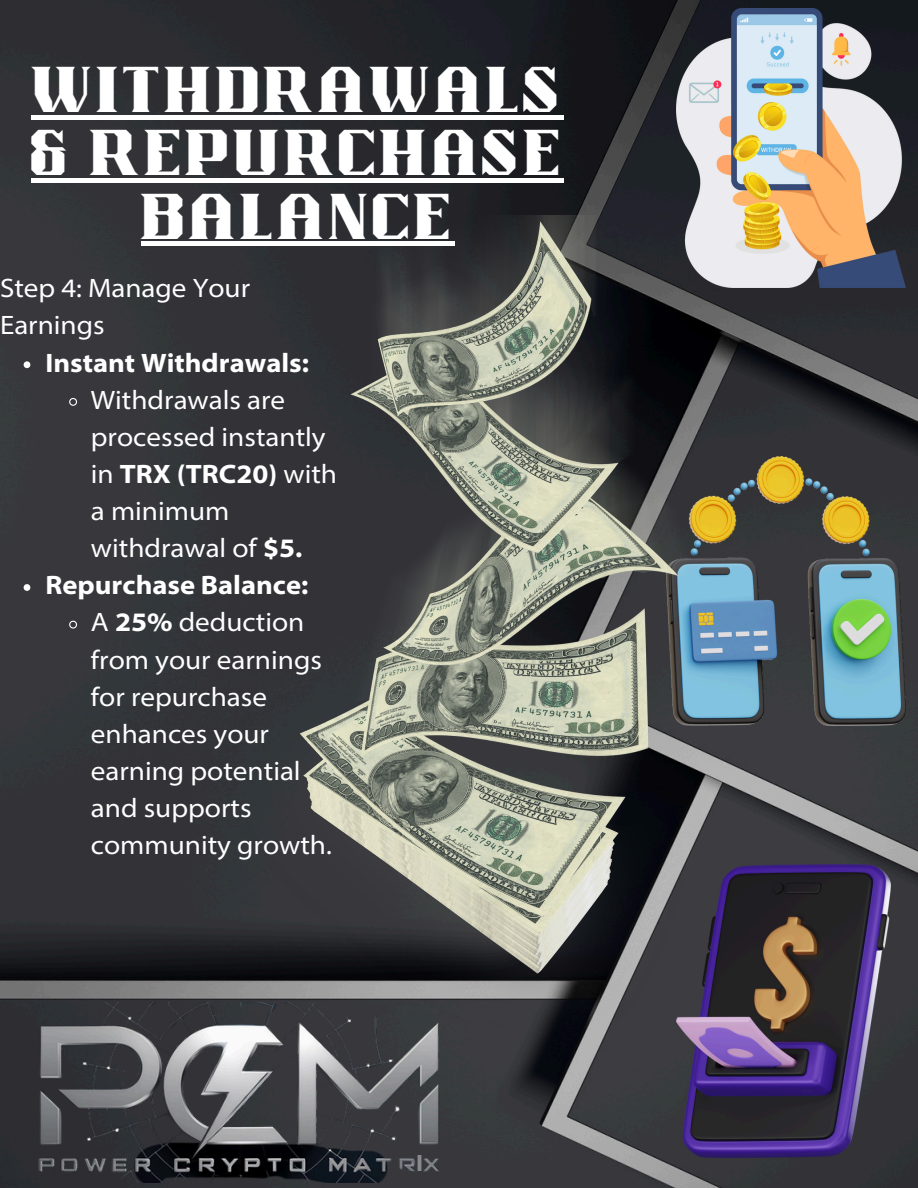
<style>
.page{position:relative;width:918px;height:1188px;background:#fff}
.page>*{position:absolute;margin:0;border:0;box-sizing:border-box;transform-origin:0 0}
.t1{font:45.15px/63.2px "Bisdak";color:#fff;text-align:center}
.t2{font:semi-expanded 26.7px/37.2px "Myriad Pro";color:#fff}
.t3{font:700 semi-expanded 26.7px "Myriad Pro";color:#fff}
.t4{font:700 semi-expanded 23.7px "Myriad Pro";color:#898a8e}
.s1{font-weight:700}
</style>
<div class="page">
<img style="left:0;top:0;width:918px;height:1188px">
<img style="left:676px;top:9px;width:230px;height:279px">
<img style="left:676px;top:864px;width:214px;height:294px">
<img style="left:699px;top:457px;width:207px;height:268px">
<img style="left:12px;top:1002px;width:481px;height:180px">
<img style="left:219px;top:216px;width:480px;height:812px">
<svg style="left:24px;top:361px;width:6px;height:7px"></svg>
<svg style="left:68px;top:397px;width:10px;height:10px"></svg>
<svg style="left:24px;top:584px;width:6px;height:7px"></svg>
<svg style="left:68px;top:620px;width:10px;height:9px"></svg>
<hr style="left:31px;top:115px;width:533px;height:4px;background:#fff">
<hr style="left:31px;top:178px;width:533px;height:4px;background:#fff">
<hr style="left:141px;top:242px;width:314px;height:4px;background:#fff">
<p class="t1" style="left:31px;top:65px;width:534px">WITHDRAWALS &amp; REPURCHASE<br>BALANCE</p>
<p class="t2" style="left:0;top:272px;width:252px">Step 4: Manage Your<br>Earnings</p>
<p class="t3" style="left:45px;top:351px;width:265px">Instant Withdrawals:</p>
<p class="t2" style="left:91px;top:383px;width:248px">Withdrawals are processed instantly in <span class="s1">TRX (TRC20)</span> with a minimum withdrawal of <span class="s1">$5.</span></p>
<p class="t3" style="left:45px;top:574px;width:264px">Repurchase Balance:</p>
<p class="t2" style="left:91px;top:606px;width:242px">A <span class="s1">25%</span> deduction from your earnings for repurchase enhances your earning potential and supports community growth.</p>
<p class="t4" style="left:416px;top:1154px;width:9px">I</p>
</div>
